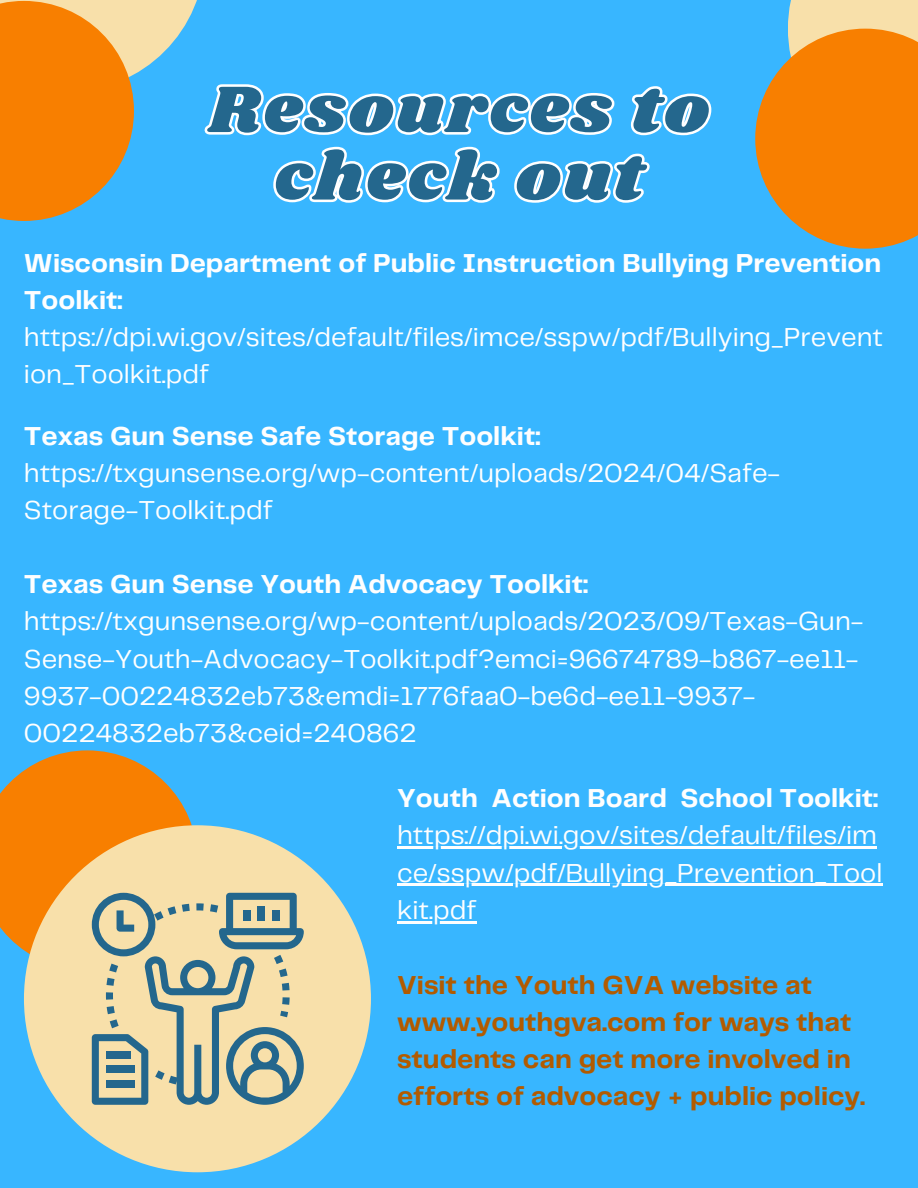
<style>
.page{position:relative;width:918px;height:1188px;background:#38b6ff}
.page>*{position:absolute;margin:0;border:0;box-sizing:border-box;transform-origin:0 0}
.t1{font:67.95px/67.5px "Shrikhand";letter-spacing:.05em;color:#24678d;text-align:center}
.t2{font:27px/37.2px "Telegraf";color:#fefefe}
.t3{font:700 27px/37.2px "Telegraf";color:#b25b00}
.t4{font:700 27px "Telegraf";color:#fefefe}
.s1{font-weight:700}
</style>
<div class="page">
<div style="left:24px;top:825px;width:347px;height:347px;background:#f8e0aa;border-radius:50%"></div>
<svg style="left:0;top:750px;width:303px;height:354px"></svg>
<svg style="left:0;top:0;width:197px;height:75px;fill:#f8e0aa"></svg>
<div style="left:788px;top:0;width:130px;height:166px;background:#f8e0aa"></div>
<svg style="left:0;top:1px;width:134px;height:220px;fill:#f87f00"></svg>
<svg style="left:204px;top:84px;width:508px;height:119px"></svg>
<svg style="left:755px;top:29px;width:163px;height:220px"></svg>
<hr style="left:397px;top:847px;width:480px;height:2px;background:#fefefe">
<hr style="left:397px;top:884px;width:486px;height:2px;background:#fefefe">
<hr style="left:397px;top:921px;width:79px;height:2px;background:#fefefe">
<h1 class="t1" style="left:209px;top:78px;width:502px">Resources to check out</h1>
<p class="t2" style="left:24px;top:246px;width:861px"><span class="s1">Wisconsin Department of Public Instruction Bullying Prevention Toolkit: </span>https://dpi.wi.gov/sites/default/files/imce/sspw/pdf/Bullying_Prevent ion_Toolkit.pdf</p>
<p class="t2" style="left:24px;top:419px;width:758px"><span class="s1">Texas Gun Sense Safe Storage Toolkit: </span>https://txgunsense.org/wp-content/uploads/2024/04/Safe-<br>Storage-Toolkit.pdf</p>
<p class="t4" style="left:24px;top:573px;width:566px">Texas Gun Sense Youth Advocacy Toolkit:</p>
<p class="t2" style="left:24px;top:604px;width:841px">https://txgunsense.org/wp-content/uploads/2023/09/Texas-Gun-Sense-Youth-Advocacy-Toolkit.pdf?emci=96674789-b867-ee11- 9937-00224832eb73&amp;emdi=1776faa0-be6d-ee11-9937- 00224832eb73&amp;ceid=240862</p>
<p class="t4" style="left:397px;top:787px;width:483px">Youth Action Board School Toolkit:</p>
<p class="t2" style="left:397px;top:818px;width:481px">https://dpi.wi.gov/sites/default/files/im</p>
<h2 class="t2" style="left:397px;top:855px;width:487px">ce/sspw/pdf/Bullying_Prevention_Tool kit.pdf</h2>
<p class="t3" style="left:397px;top:967px;width:470px">Visit the Youth GVA website at www.youthgva.com for ways that students can get more involved in efforts of advocacy + public policy.</p>
</div>
